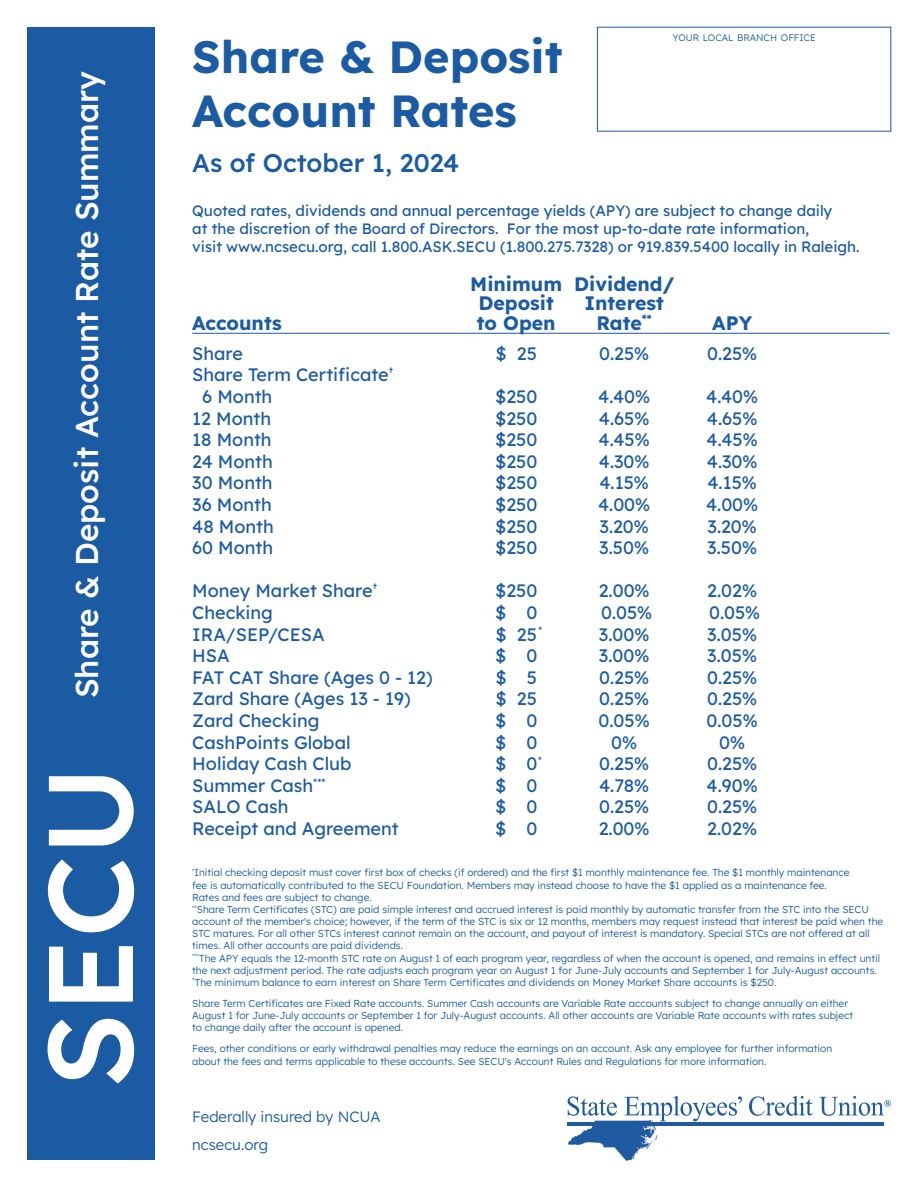
<style>
.page{position:relative;width:918px;height:1188px;background:#fff}
.page>*{position:absolute;margin:0;border:0;box-sizing:border-box;transform-origin:0 0}
.t1{font:500 120px "Lexend";color:#fff}
.t2{font:700 45px/54px "Lexend";color:#1b5ba4}
.t3{font:500 31.5px "Lexend";color:#fff}
.t4{font:500 25.5px "Lexend";color:#1b5ba4}
.t5{font:700 19.5px/19.5px "Lexend";color:#1b5ba4}
.t6{font:18px "Lexend";color:#1b5ba4}
.t7{font:15px/18px "Lexend";color:#1b5ba4}
.t8{font:300 15px/28px "Lexend";color:#1b5ba4}
.t9{font:10.5px "Lexend";color:#1b5ba4;scale:.9 1}
.t10{font:300 10.2px/12.1px "Lexend";color:#1b5ba4}
.t11{font:300 9.45px "Lexend";color:#1b5ba4}
</style>
<div class="page">
<div style="left:28px;top:28px;width:127px;height:1132px;background:#1b5ba4"></div>
<hr style="left:192px;top:333px;width:698px;height:1px;background:#1b5ba4">
<hr style="left:567px;top:1122px;width:316px;height:4px;background:#205aa0">
<svg style="left:568px;top:1096px;width:174px;height:65px"></svg>
<svg style="left:749px;top:1096px;width:64px;height:20px"></svg>
<svg style="left:819px;top:1096px;width:72px;height:20px"></svg>
<p class="t3" style="left:64px;top:698px;width:629px;rotate:-90deg">Share &amp; Deposit Account Rate Summary</p>
<p class="t1" style="left:3px;top:1088px;width:324px;rotate:-90deg">SECU</p>
<p class="t11" style="left:673px;top:30px;width:145px">YOUR LOCAL BRANCH OFFICE</p>
<h1 class="t2" style="left:192px;top:27px;width:372px">Share &amp; Deposit<br>Account Rates</h1>
<h2 class="t4" style="left:192px;top:144px;width:269px">As of October 1, 2024</h2>
<p class="t7" style="left:192px;top:201px;width:669px">Quoted rates, dividends and annual percentage yields (APY) are subject to change daily<br>at the discretion of the Board of Directors. For the most up-to-date rate information,<br>visit www.ncsecu.org, call 1.800.ASK.SECU (1.800.275.7328) or 919.839.5400 locally in Raleigh.</p>
<p class="t5" style="left:478px;top:273px;width:197px;text-indent:-8px">Minimum Dividend/<br>Deposit</p>
<p class="t5" style="left:584px;top:292px;width:81px">Interest</p>
<p class="t5" style="left:192px;top:312px;width:91px">Accounts</p>
<p class="t5" style="left:477px;top:312px;width:80px">to Open</p>
<p class="t5" style="left:597px;top:312px;width:57px">Rate<sup>**</sup></p>
<p class="t5" style="left:712px;top:312px;width:41px">APY</p>
<p class="t6" style="left:192px;top:340px;width:52px">Share</p>
<p class="t6" style="left:496px;top:340px;width:43px">$ 25</p>
<p class="t6" style="left:599px;top:340px;width:52px">0.25%</p>
<p class="t6" style="left:707px;top:340px;width:52px">0.25%</p>
<p class="t6" style="left:192px;top:362px;width:203px">Share Term Certificate<sup>†</sup></p>
<p class="t6" style="left:202px;top:384px;width:72px">6 Month</p>
<p class="t6" style="left:495px;top:384px;width:44px">$250</p>
<p class="t6" style="left:598px;top:384px;width:54px">4.40%</p>
<p class="t6" style="left:706px;top:384px;width:54px">4.40%</p>
<p class="t6" style="left:192px;top:405px;width:80px">12 Month</p>
<p class="t6" style="left:495px;top:405px;width:44px">$250</p>
<p class="t6" style="left:599px;top:405px;width:52px">4.65%</p>
<p class="t6" style="left:707px;top:405px;width:52px">4.65%</p>
<p class="t6" style="left:192px;top:427px;width:81px">18 Month</p>
<p class="t6" style="left:495px;top:427px;width:44px">$250</p>
<p class="t6" style="left:599px;top:427px;width:53px">4.45%</p>
<p class="t6" style="left:707px;top:427px;width:53px">4.45%</p>
<p class="t6" style="left:192px;top:448px;width:82px">24 Month</p>
<p class="t6" style="left:495px;top:448px;width:44px">$250</p>
<p class="t6" style="left:599px;top:448px;width:52px">4.30%</p>
<p class="t6" style="left:707px;top:448px;width:52px">4.30%</p>
<p class="t6" style="left:192px;top:470px;width:82px">30 Month</p>
<p class="t6" style="left:495px;top:470px;width:44px">$250</p>
<p class="t6" style="left:599px;top:470px;width:51px">4.15%</p>
<p class="t6" style="left:707px;top:470px;width:51px">4.15%</p>
<p class="t6" style="left:192px;top:492px;width:81px">36 Month</p>
<p class="t6" style="left:495px;top:492px;width:44px">$250</p>
<p class="t6" style="left:598px;top:492px;width:54px">4.00%</p>
<p class="t6" style="left:706px;top:492px;width:54px">4.00%</p>
<p class="t6" style="left:192px;top:513px;width:83px">48 Month</p>
<p class="t6" style="left:495px;top:513px;width:44px">$250</p>
<p class="t6" style="left:599px;top:513px;width:51px">3.20%</p>
<p class="t6" style="left:707px;top:513px;width:51px">3.20%</p>
<p class="t6" style="left:192px;top:535px;width:82px">60 Month</p>
<p class="t6" style="left:495px;top:535px;width:44px">$250</p>
<p class="t6" style="left:599px;top:535px;width:51px">3.50%</p>
<p class="t6" style="left:707px;top:535px;width:51px">3.50%</p>
<p class="t6" style="left:192px;top:578px;width:187px">Money Market Share<sup>†</sup></p>
<p class="t6" style="left:495px;top:578px;width:44px">$250</p>
<p class="t6" style="left:599px;top:578px;width:52px">2.00%</p>
<p class="t6" style="left:707px;top:578px;width:51px">2.02%</p>
<p class="t6" style="left:192px;top:600px;width:82px">Checking</p>
<p class="t6" style="left:495px;top:600px;width:13px">$</p>
<p class="t6" style="left:526px;top:600px;width:12px">0</p>
<p class="t6" style="left:601px;top:600px;width:53px">0.05%</p>
<p class="t6" style="left:709px;top:600px;width:53px">0.05%</p>
<p class="t6" style="left:192px;top:621px;width:134px">IRA/SEP/CESA</p>
<p class="t9" style="left:538px;top:623px;width:6px">*</p>
<p class="t6" style="left:496px;top:621px;width:43px">$ 25</p>
<p class="t6" style="left:599px;top:621px;width:52px">3.00%</p>
<p class="t6" style="left:707px;top:621px;width:51px">3.05%</p>
<p class="t6" style="left:192px;top:643px;width:39px">HSA</p>
<p class="t6" style="left:495px;top:643px;width:13px">$</p>
<p class="t6" style="left:526px;top:643px;width:12px">0</p>
<p class="t6" style="left:599px;top:643px;width:52px">3.00%</p>
<p class="t6" style="left:707px;top:643px;width:51px">3.05%</p>
<p class="t6" style="left:192px;top:664px;width:242px">FAT CAT Share (Ages 0 - 12)</p>
<p class="t6" style="left:495px;top:664px;width:13px">$</p>
<p class="t6" style="left:527px;top:664px;width:12px">5</p>
<p class="t6" style="left:599px;top:664px;width:52px">0.25%</p>
<p class="t6" style="left:707px;top:664px;width:52px">0.25%</p>
<p class="t6" style="left:192px;top:686px;width:220px">Zard Share (Ages 13 - 19)</p>
<p class="t6" style="left:496px;top:686px;width:43px">$ 25</p>
<p class="t6" style="left:599px;top:686px;width:52px">0.25%</p>
<p class="t6" style="left:707px;top:686px;width:52px">0.25%</p>
<p class="t6" style="left:192px;top:708px;width:129px">Zard Checking</p>
<p class="t6" style="left:495px;top:708px;width:13px">$</p>
<p class="t6" style="left:526px;top:708px;width:12px">0</p>
<p class="t6" style="left:599px;top:708px;width:53px">0.05%</p>
<p class="t6" style="left:707px;top:708px;width:53px">0.05%</p>
<p class="t6" style="left:192px;top:729px;width:160px">CashPoints Global</p>
<p class="t6" style="left:495px;top:729px;width:13px">$</p>
<p class="t6" style="left:526px;top:729px;width:12px">0</p>
<p class="t6" style="left:611px;top:729px;width:28px">0%</p>
<p class="t6" style="left:719px;top:729px;width:28px">0%</p>
<p class="t6" style="left:192px;top:751px;width:161px">Holiday Cash Club</p>
<p class="t6" style="left:495px;top:751px;width:13px">$</p>
<p class="t9" style="left:538px;top:753px;width:6px">*</p>
<p class="t6" style="left:526px;top:751px;width:12px">0</p>
<p class="t6" style="left:599px;top:751px;width:52px">0.25%</p>
<p class="t6" style="left:707px;top:751px;width:52px">0.25%</p>
<p class="t6" style="left:192px;top:772px;width:135px">Summer Cash<sup>***</sup></p>
<p class="t6" style="left:495px;top:772px;width:13px">$</p>
<p class="t6" style="left:526px;top:772px;width:12px">0</p>
<p class="t6" style="left:599px;top:772px;width:52px">4.78%</p>
<p class="t6" style="left:707px;top:772px;width:53px">4.90%</p>
<p class="t6" style="left:192px;top:794px;width:98px">SALO Cash</p>
<p class="t6" style="left:495px;top:794px;width:13px">$</p>
<p class="t6" style="left:526px;top:794px;width:12px">0</p>
<p class="t6" style="left:599px;top:794px;width:52px">0.25%</p>
<p class="t6" style="left:707px;top:794px;width:52px">0.25%</p>
<p class="t6" style="left:192px;top:816px;width:208px">Receipt and Agreement</p>
<p class="t6" style="left:495px;top:816px;width:13px">$</p>
<p class="t6" style="left:526px;top:816px;width:12px">0</p>
<p class="t6" style="left:599px;top:816px;width:52px">2.00%</p>
<p class="t6" style="left:707px;top:816px;width:51px">2.02%</p>
<p class="t10" style="left:192px;top:866px;width:696px"><sup>*</sup>Initial checking deposit must cover first box of checks (if ordered) and the first $1 monthly maintenance fee. The $1 monthly maintenance<br>fee is automatically contributed to the SECU Foundation. Members may instead choose to have the $1 applied as a maintenance fee.<br>Rates and fees are subject to change.-<br><sup>**</sup>Share Term Certificates (STC) are paid simple interest and accrued interest is paid monthly by automatic transfer from the STC into the SECU account of the member's choice; however, if the term of the STC is six or 12 months, members may request instead that interest be paid when the STC matures. For all other STCs interest cannot remain on the account, and payout of interest is mandatory. Special STCs are not offered at all times. All other accounts are paid dividends.-<br><sup>***</sup>The APY equals the 12-month STC rate on August 1 of each program year, regardless of when the account is opened, and remains in effect until the next adjustment period. The rate adjusts each program year on August 1 for June-July accounts and September 1 for July-August accounts.-</p>
<p class="t10" style="left:192px;top:975px;width:596px"><sup>†</sup>The minimum balance to earn interest on Share Term Certificates and dividends on Money Market Share accounts is $250.-</p>
<p class="t10" style="left:192px;top:997px;width:662px">Share Term Certificates are Fixed Rate accounts. Summer Cash accounts are Variable Rate accounts subject to change annually on either<br>August 1 for June-July accounts or September 1 for July-August accounts. All other accounts are Variable Rate accounts with rates subject to change daily after the account is opened.</p>
<p class="t10" style="left:192px;top:1042px;width:641px">Fees, other conditions or early withdrawal penalties may reduce the earnings on an account. Ask any employee for further information about the fees and terms applicable to these accounts. See SECU's Account Rules and Regulations for more information.-</p>
<p class="t8" style="left:192px;top:1102px;width:205px">Federally insured by NCUA&shy;ncsecu.org-</p>
</div>
